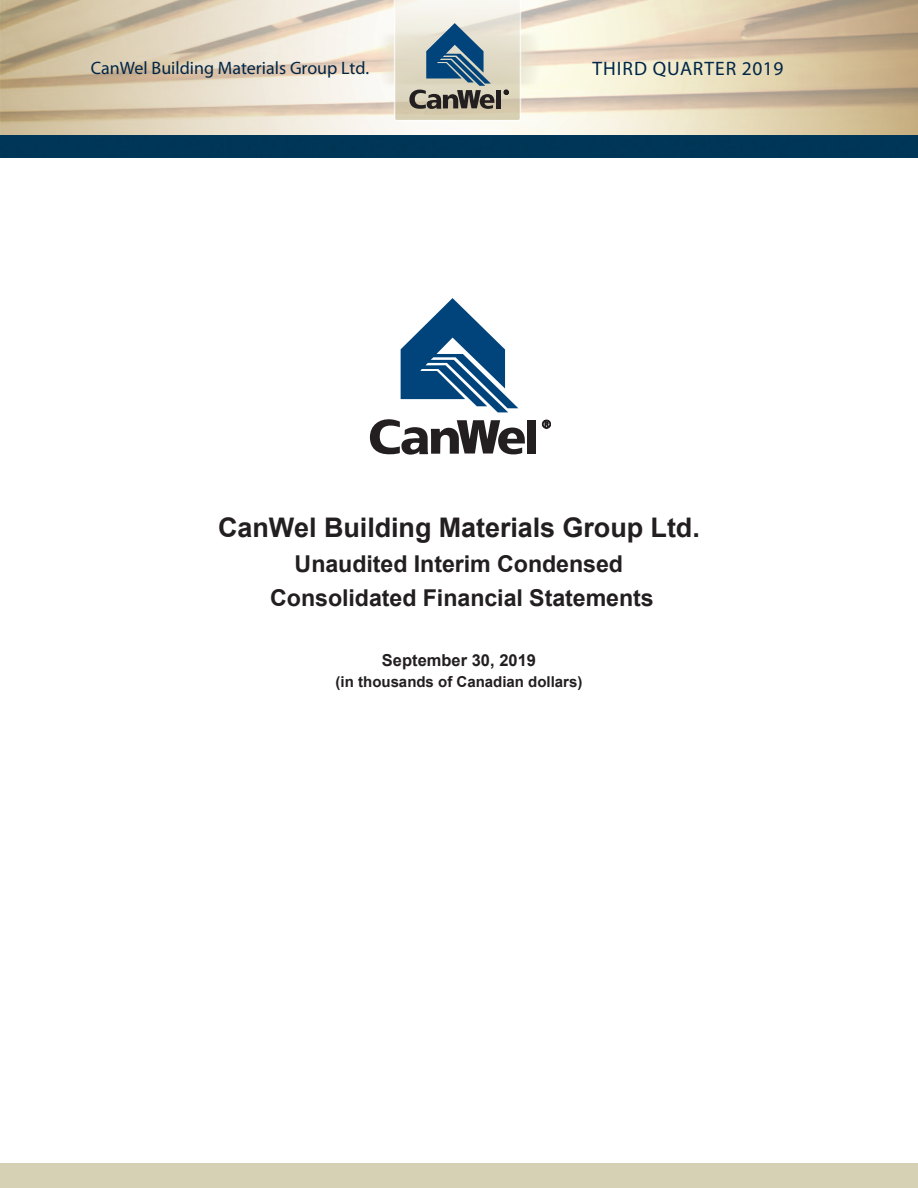
<style>
.page{position:relative;width:918px;height:1188px;background:#fff}
.page>*{position:absolute;margin:0;border:0;box-sizing:border-box;transform-origin:0 0}
.t1{font:700 27px "Arial";letter-spacing:-.005em;color:#231f20}
.t2{font:700 23.25px/34.2px "Arial";letter-spacing:-.005em;color:#231f20;text-align:center}
.Coorporate_Info_Head{font:19.5px "Myriad Pro";letter-spacing:.05em;color:#002648}
.Coorporate_Info_Head-2{font:18px "Myriad Pro";color:#002648}
.t3{font:700 16.5px "Arial";color:#231f20}
.t4{font:700 15px "Arial";color:#231f20}
</style>
<div class="page">
<img style="left:0;top:0;width:918px;height:135px">
<img style="left:378px;top:31px;width:162px;height:57px">
<div style="left:0;top:135px;width:918px;height:22px;background:#003657"></div>
<svg style="left:394px;top:0;width:127px;height:121px"></svg>
<svg style="left:401px;top:298px;width:117px;height:114px"></svg>
<div style="left:527px;top:420px;width:9px;height:34px;background:#231f20"></div>
<svg style="left:370px;top:419px;width:155px;height:36px"></svg>
<svg style="left:542px;top:420px;width:9px;height:9px"></svg>
<p class="Coorporate_Info_Head-2" style="left:91px;top:57px;width:280px">CanWel Building Materials Group Ltd.</p>
<p class="Coorporate_Info_Head" style="left:593px;top:56px;width:193px">THIRD QUARTER 2019</p>
<p class="t1" style="left:218px;top:509px;width:483px">CanWel Building Materials Group Ltd.</p>
<p class="t2" style="left:270px;top:547px;width:385px">Unaudited Interim Condensed<br>Consolidated Financial Statements</p>
<p class="t3" style="left:382px;top:649px;width:156px">September 30, 2019</p>
<p class="t4" style="left:336px;top:671px;width:248px">(in thousands of Canadian dollars)</p>
</div>
